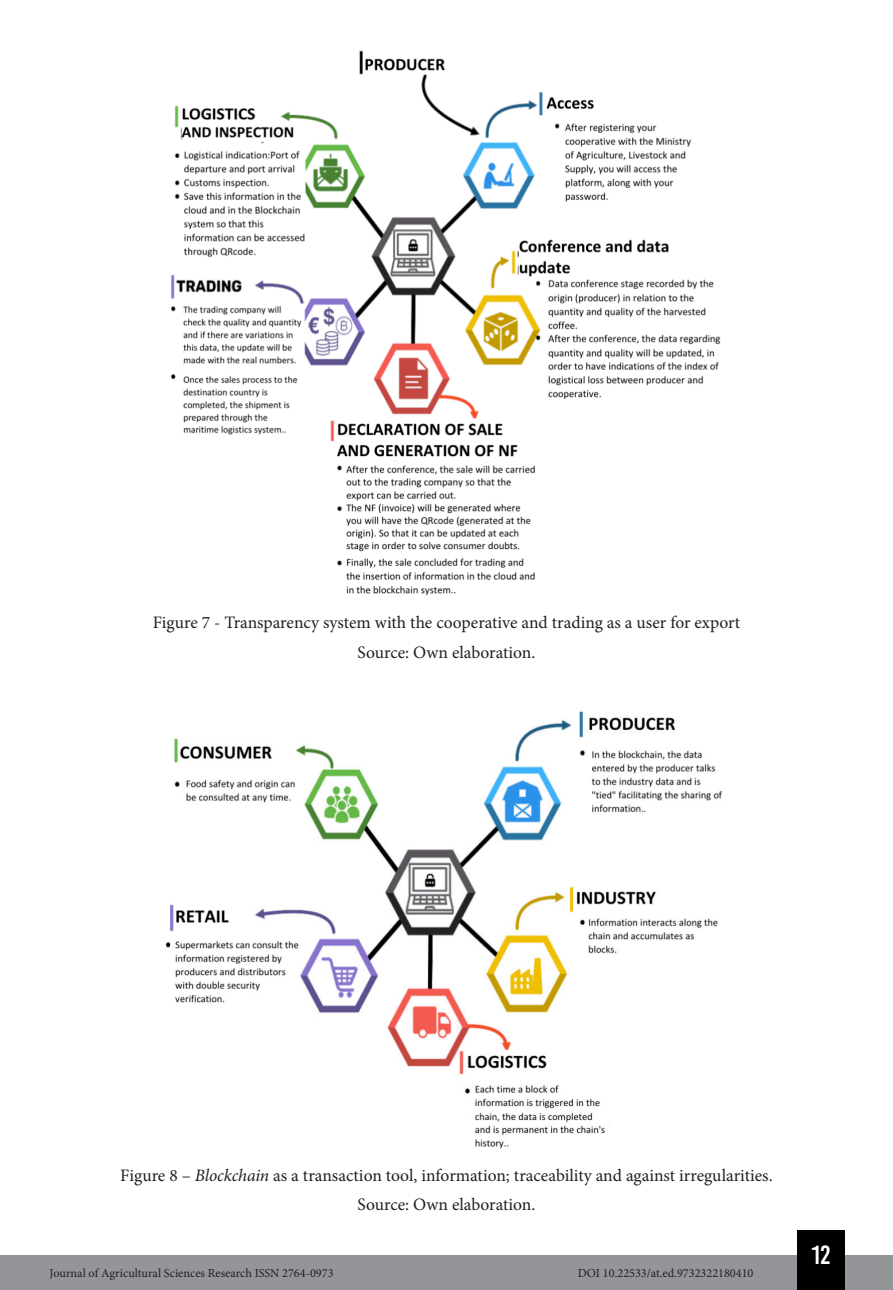
<style>
.page{position:relative;width:893px;height:1290px;background:#fff}
.page>*{position:absolute;margin:0;border:0;box-sizing:border-box;transform-origin:0 0}
.t1{font:26.25px "Bebas Kai";color:#fff}
.Info_Imagem{font:17.5px "Minion Pro";color:#231f20}
.t2{font:12.25px "Minion Pro";color:#231f20}
.s1{font-style:italic}
</style>
<div class="page">
<div style="left:0;top:1255px;width:893px;height:35px;background:#939598"></div>
<div style="left:797px;top:1230px;width:48px;height:60px;background:#000"></div>
<img style="left:171px;top:50px;width:550px;height:546px">
<img style="left:166px;top:711px;width:557px;height:438px">
<p class="Info_Imagem" style="left:153px;top:611px;width:589px">Figure 7 - Transparency system with the cooperative and trading as a user for export</p>
<p class="Info_Imagem" style="left:357px;top:640px;width:179px">Source: Own elaboration.</p>
<p class="Info_Imagem" style="left:120px;top:1163px;width:654px">Figure 8 – <span class="s1">Blockchain</span> as a transaction tool, information; traceability and against irregularities.</p>
<p class="Info_Imagem" style="left:357px;top:1193px;width:179px">Source: Own elaboration.</p>
<p class="t2" style="left:50px;top:1265px;width:285px">Journal of Agricultural Sciences Research ISSN 2764-0973</p>
<p class="t2" style="left:578px;top:1265px;width:177px">DOI 10.22533/at.ed.9732322180410</p>
<h1 class="t1" style="left:812px;top:1241px;width:20px">12</h1>
</div>
